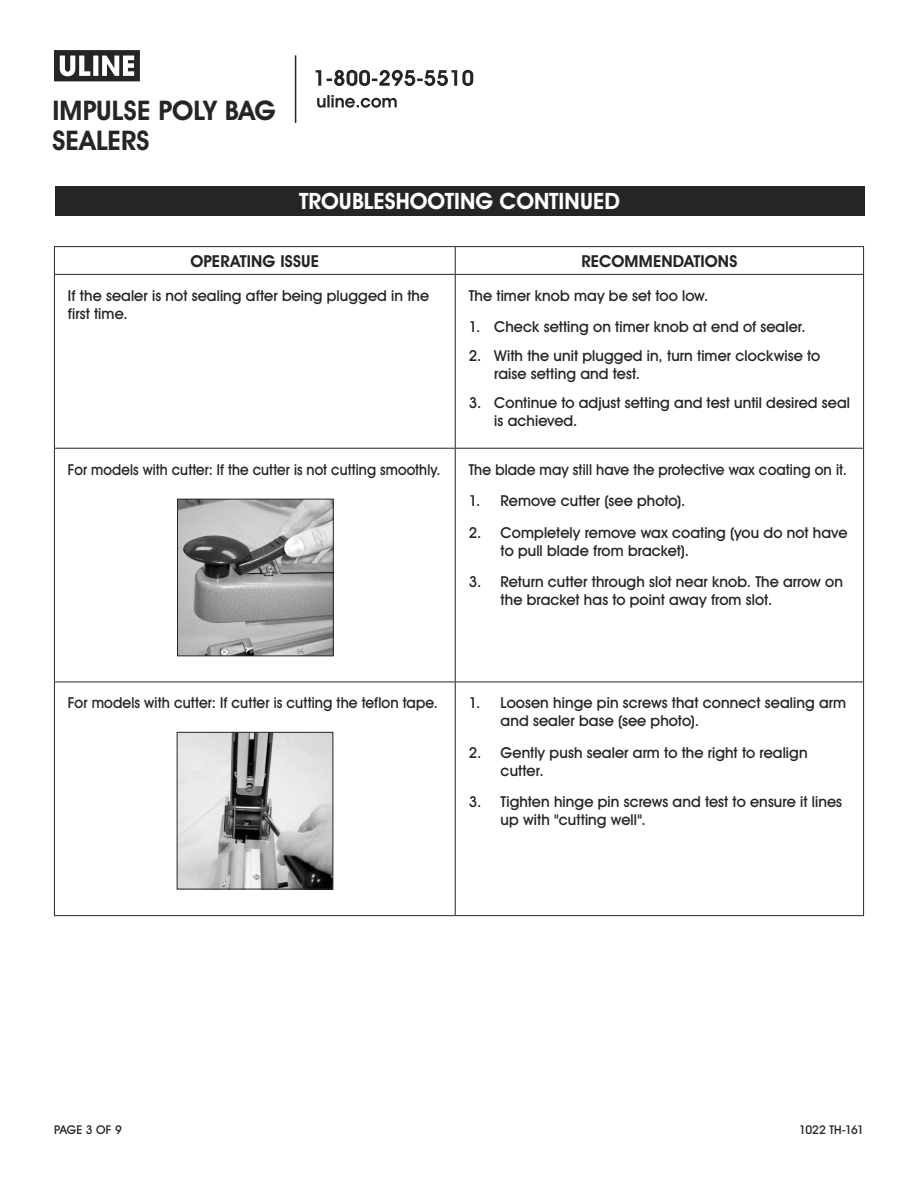
<style>
.page{position:relative;width:918px;height:1188px;background:#fff}
.page>*{position:absolute;margin:0;border:0;box-sizing:border-box;transform-origin:0 0}
.t1{font:700 27px/30px "Uline Two Knine";letter-spacing:.005em;color:#252525}
.t2{font:700 22.5px "Uline Two Knine";color:#fff}
.t3{font:700 16.5px "Uline Two Knine";letter-spacing:.01em;color:#252525}
.t4{font:15px/18px "Uline Two Knine";letter-spacing:.005em;color:#252525}
.t5{font:15px "Uline Two Knine";letter-spacing:.005em;color:#252525;scale:.96 1}
.t6{font:15px "Uline Two Knine";letter-spacing:.005em;color:#252525;scale:.94 1}
.t7{font:12px "Uline Two Knine";letter-spacing:-.025em;color:#252525}
.t8{font:12px "Uline Two Knine";letter-spacing:-.005em;color:#252525}
.s1{font-weight:700}
</style>
<div class="page">
<svg style="left:54px;top:50px;width:86px;height:31px"></svg>
<hr style="left:295px;top:55px;width:1px;height:68px;background:#252525">
<svg style="left:317px;top:95px;width:80px;height:13px"></svg>
<svg style="left:316px;top:70px;width:157px;height:16px"></svg>
<hr style="left:54px;top:448px;width:401px;height:1px;background:#252525">
<hr style="left:455px;top:448px;width:409px;height:1px;background:#252525">
<hr style="left:54px;top:682px;width:401px;height:1px;background:#252525">
<hr style="left:455px;top:682px;width:409px;height:1px;background:#252525">
<hr style="left:54px;top:274px;width:401px;height:1px;background:#252525">
<hr style="left:455px;top:274px;width:409px;height:1px;background:#252525">
<hr style="left:54px;top:275px;width:1px;height:173px;background:#252525">
<hr style="left:455px;top:275px;width:1px;height:173px;background:#252525">
<hr style="left:863px;top:275px;width:1px;height:173px;background:#252525">
<hr style="left:54px;top:246px;width:401px;height:1px;background:#252525">
<svg style="left:54px;top:247px;width:1px;height:27px"></svg>
<hr style="left:455px;top:246px;width:409px;height:1px;background:#252525">
<svg style="left:455px;top:247px;width:1px;height:27px"></svg>
<svg style="left:863px;top:247px;width:1px;height:27px"></svg>
<hr style="left:54px;top:449px;width:1px;height:233px;background:#252525">
<hr style="left:455px;top:449px;width:1px;height:233px;background:#252525">
<hr style="left:863px;top:449px;width:1px;height:233px;background:#252525">
<hr style="left:54px;top:682px;width:1px;height:233px;background:#252525">
<hr style="left:455px;top:682px;width:1px;height:233px;background:#252525">
<hr style="left:863px;top:682px;width:1px;height:233px;background:#252525">
<hr style="left:54px;top:915px;width:401px;height:1px;background:#252525">
<hr style="left:455px;top:915px;width:409px;height:1px;background:#252525">
<img style="left:179px;top:734px;width:152px;height:153px">
<div style="left:177px;top:732px;width:156px;height:157px;border:1px solid #252525"></div>
<div style="left:55px;top:186px;width:810px;height:30px;background:#252525"></div>
<img style="left:179px;top:501px;width:153px;height:153px">
<div style="left:177px;top:499px;width:157px;height:157px;border:1px solid #252525"></div>
<h1 class="t1" style="left:52px;top:95px;width:225px">IMPULSE POLY BAG<br>SEALERS</h1>
<h2 class="t2" style="left:299px;top:188px;width:322px">TROUBLESHOOTING CONTINUED</h2>
<p class="t3" style="left:190px;top:251px;width:130px">OPERATING ISSUE</p>
<p class="t3" style="left:581px;top:251px;width:157px">RECOMMENDATIONS</p>
<p class="t4" style="left:68px;top:286px;width:363px">If the sealer is not sealing after being plugged in the first time.</p>
<p class="t4" style="left:469px;top:286px;width:241px">The timer knob may be set too low.</p>
<p class="t4" style="left:469px;top:318px;width:339px">1. Check setting on timer knob at end of sealer.</p>
<p class="t4" style="left:494px;top:347px;width:328px;text-indent:-26px">2. With the unit plugged in, turn timer clockwise to raise setting and test.</p>
<p class="t4" style="left:494px;top:393px;width:357px;text-indent:-26px">3. Continue to adjust setting and test until desired seal is achieved.</p>
<p class="t6" style="left:68px;top:460px;width:398px">For models with cutter: If the cutter is not cutting smoothly.</p>
<p class="t5" style="left:469px;top:460px;width:395px">The blade may still have the protective wax coating on it.</p>
<p class="t4" style="left:469px;top:492px;width:218px">1. Remove cutter (see photo).</p>
<p class="t4" style="left:501px;top:523px;width:348px;text-indent:-32px">2. Completely remove wax coating (you do not have to pull blade from bracket).</p>
<p class="t4" style="left:501px;top:573px;width:344px;text-indent:-32px">3. Return cutter through slot near knob. The arrow on the bracket has to point away from slot.</p>
<p class="t5" style="left:68px;top:694px;width:387px">For models with cutter: If cutter is cutting the teflon tape.</p>
<p class="t4" style="left:501px;top:694px;width:347px;text-indent:-32px">1. Loosen hinge pin screws that connect sealing arm and sealer base (see photo).</p>
<p class="t4" style="left:501px;top:743px;width:309px;text-indent:-32px">2. Gently push sealer arm to the right to realign cutter.</p>
<p class="t4" style="left:501px;top:793px;width:343px;text-indent:-32px">3. Tighten hinge pin screws and test to ensure it lines up with <span class="s1">"</span>cutting well<span class="s1">"</span>.</p>
<p class="t8" style="left:54px;top:1122px;width:69px">PAGE 3 OF 9</p>
<p class="t7" style="left:799px;top:1122px;width:66px">1022 TH-161</p>
</div>
